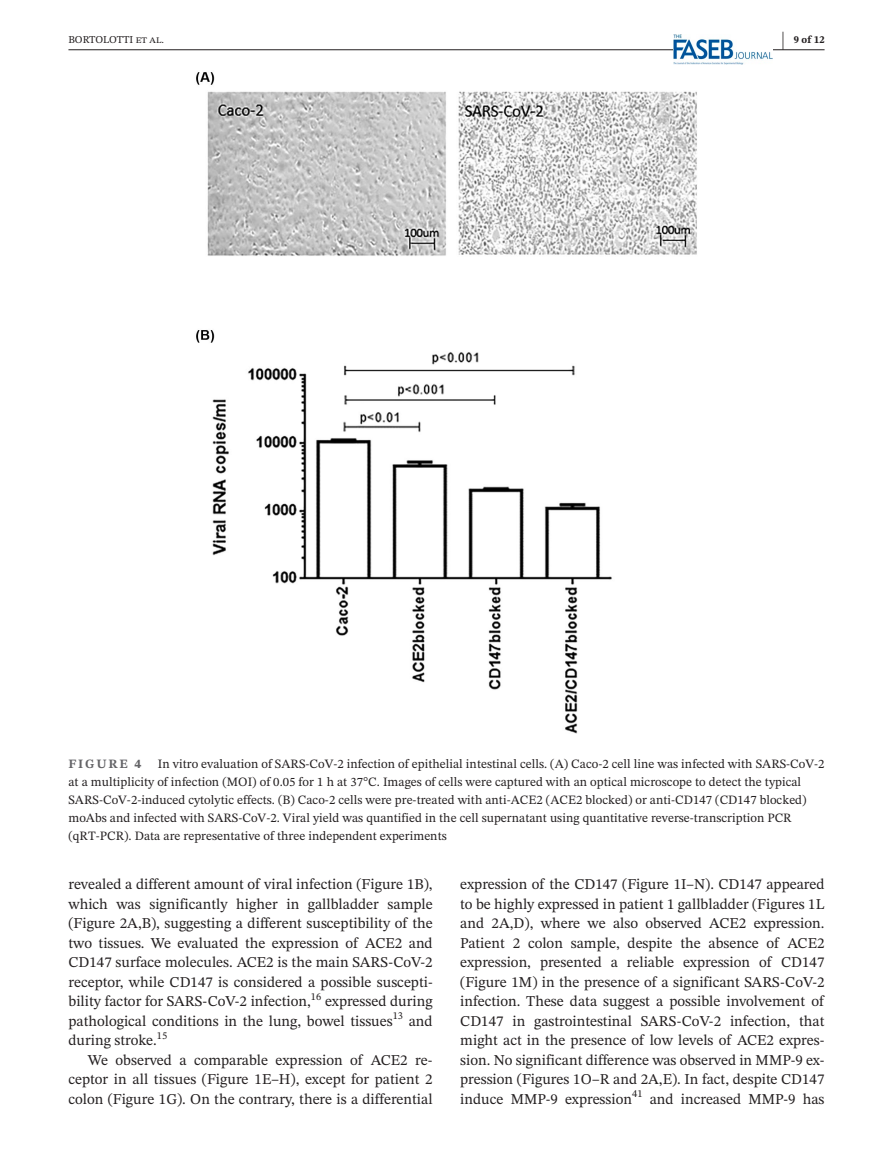
<style>
.page{position:relative;width:893px;height:1174px;background:#fff}
.page>*{position:absolute;margin:0;border:0;box-sizing:border-box;transform-origin:0 0}
.t1{font:700 21px "STIX Two Text";color:#231f20;scale:.42 1}
.t2{font:15px/19.5px "STIX Two Text";color:#231f20;text-align:justify}
.t3{font:12.75px/18px "STIX Two Text";letter-spacing:.005em;color:#231f20}
.t4{font:700 12.75px "STIX Two Text";letter-spacing:.145em;color:#636366}
.t5{font:10.5px "STIX Two Text";color:#231f20}
.t6{font:700 10.5px "STIX Two Text";color:#231f20}
</style>
<div class="page">
<hr style="left:68px;top:49px;width:756px;height:1px;background:#231f20">
<img style="left:673px;top:35px;width:99px;height:30px">
<img style="left:196px;top:72px;width:501px;height:662px">
<h1 class="t1" style="left:782px;top:24px;width:8px">|</h1>
<p class="t5" style="left:68px;top:32px;width:97px">BORTOLOTTI et al.</p>
<p class="t6" style="left:794px;top:32px;width:32px">9 of 12</p>
<p class="t3" style="left:68px;top:754px;width:757px;text-indent:89px">In vitro evaluation of SARS-CoV-2 infection of epithelial intestinal cells. (A) Caco-2 cell line was infected with SARS-CoV-2 at a multiplicity of infection (MOI) of 0.05 for 1 h at 37°C. Images of cells were captured with an optical microscope to detect the typical SARS-CoV-2-induced cytolytic effects. (B) Caco-2 cells were pre-treated with anti-ACE2 (ACE2 blocked) or anti-CD147 (CD147 blocked) moAbs and infected with SARS-CoV-2. Viral yield was quantified in the cell supernatant using quantitative reverse-transcription PCR (qRT-PCR). Data are representative of three independent experiments</p>
<p class="t4" style="left:68px;top:754px;width:75px">FIGURE 4</p>
<p class="t2" style="left:68px;top:874px;width:366px">revealed a different amount of viral infection (Figure 1B), which was significantly higher in gallbladder sample (Figure 2A,B), suggesting a different susceptibility of the two tissues. We evaluated the expression of ACE2 and CD147 surface molecules. ACE2 is the main SARS-CoV-2 receptor, while CD147 is considered a possible suscepti&shy;bility factor for SARS-CoV-2 infection,</p>
<p class="t5" style="left:311px;top:988px;width:12px">16</p>
<p class="t2" style="left:68px;top:991px;width:366px;text-indent:257px">expressed during pathological conditions in the lung, bowel tissues</p>
<p class="t5" style="left:393px;top:1008px;width:12px">13</p>
<p class="t2" style="left:409px;top:1011px;width:25px">and</p>
<p class="t2" style="left:68px;top:1030px;width:90px">during stroke.</p>
<p class="t5" style="left:157px;top:1027px;width:12px">15</p>
<p class="t2" style="left:68px;top:1050px;width:366px;text-indent:20px">We observed a comparable expression of ACE2 re&shy;ceptor in all tissues (Figure 1E–H), except for patient 2 colon (Figure 1G). On the contrary, there is a differential</p>
<p class="t2" style="left:460px;top:874px;width:366px">expression of the CD147 (Figure 1I–N). CD147 appeared to be highly expressed in patient 1 gallbladder (Figures 1L and 2A,D), where we also observed ACE2 expression.<br>Patient 2 colon sample, despite the absence of ACE2 expression, presented a reliable expression of CD147 (Figure 1M) in the presence of a significant SARS-CoV-2 infection. These data suggest a possible involvement of CD147 in gastrointestinal SARS-CoV-2 infection, that might act in the presence of low levels of ACE2 expres&shy;sion. No significant difference was observed in MMP-9 ex&shy;pression (Figures 1O–R and 2A,E). In fact, despite CD147 induce MMP-9 expression</p>
<p class="t5" style="left:632px;top:1086px;width:12px">41</p>
<p class="t2" style="left:650px;top:1089px;width:176px">and increased MMP-9 has</p>
</div>
